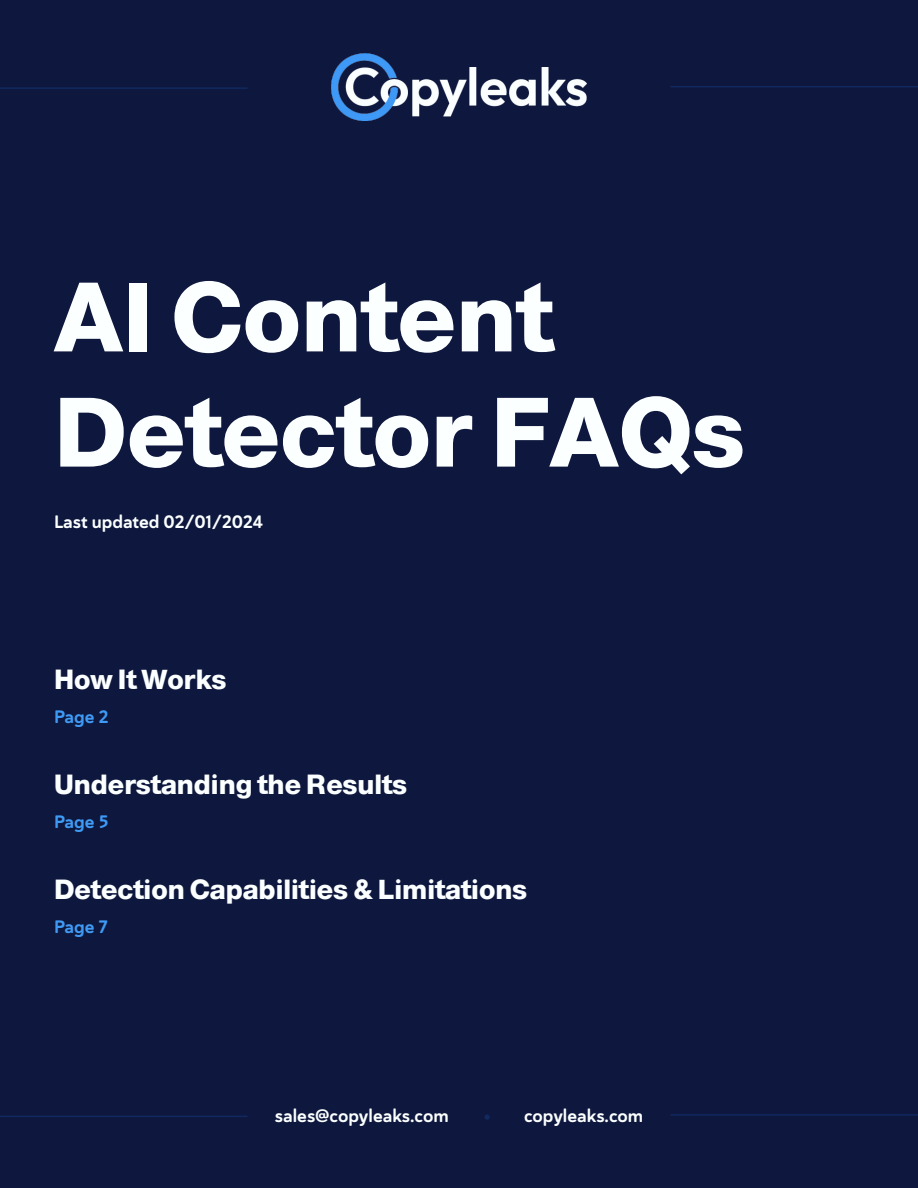
<style>
.page{position:relative;width:918px;height:1188px;background:#0e173d}
.page>*{position:absolute;margin:0;border:0;box-sizing:border-box;transform-origin:0 0}
.t1{font:800 96px/115.2px "Almarai";color:#fbffff}
.t2{font:800 27px "Almarai";color:#fbffff}
.t3{font:18px "Haboro Soft Nor Bol";color:#fbffff}
.t4{font:18px "Haboro Soft Nor Bol";color:#3f9af5}
</style>
<div class="page">
<img style="left:332px;top:54px;width:254px;height:67px">
<svg style="left:484px;top:1114px;width:6px;height:6px"></svg>
<hr style="left:670px;top:1114px;width:248px;height:2px;background:#112960">
<hr style="left:0;top:1116px;width:248px;height:1px;background:#112960">
<hr style="left:670px;top:86px;width:248px;height:1px;background:#112960">
<hr style="left:0;top:87px;width:248px;height:2px;background:#112960">
<h1 class="t1" style="left:54px;top:262px;width:693px">AI Content<br>Detector FAQs</h1>
<p class="t3" style="left:54px;top:510px;width:211px">Last updated 02/01/2024</p>
<p class="t2" style="left:54px;top:659px;width:174px">How It Works</p>
<p class="t4" style="left:54px;top:705px;width:56px">Page 2</p>
<p class="t2" style="left:54px;top:764px;width:355px">Understanding the Results</p>
<p class="t4" style="left:54px;top:810px;width:56px">Page 5</p>
<p class="t2" style="left:54px;top:869px;width:475px">Detection Capabilities &amp; Limitations</p>
<p class="t4" style="left:54px;top:915px;width:55px">Page 7</p>
<p class="t3" style="left:275px;top:1104px;width:176px">sales@copyleaks.com</p>
<p class="t3" style="left:524px;top:1104px;width:121px">copyleaks.com</p>
</div>
